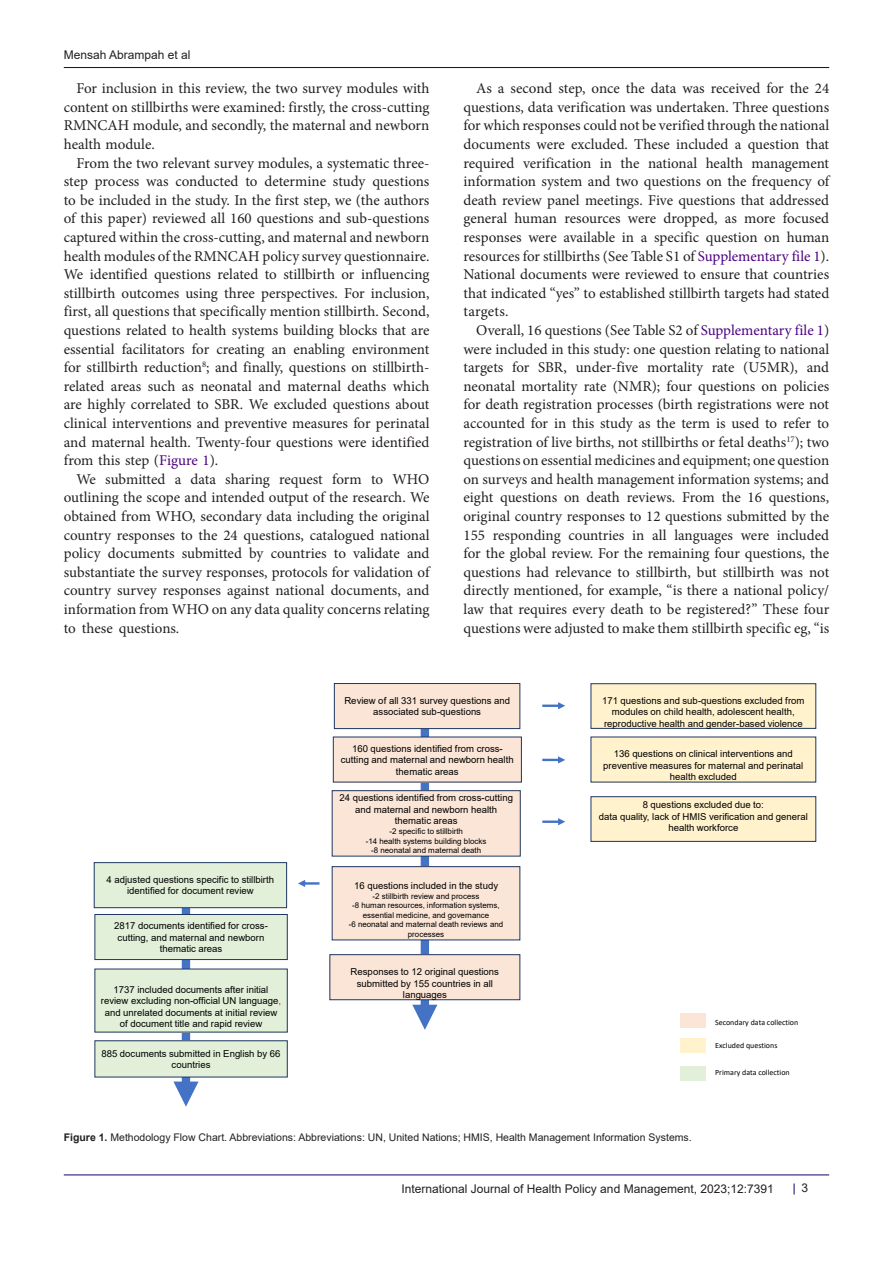
<style>
.page{position:relative;width:893px;height:1263px;background:#fff}
.page>*{position:absolute;margin:0;border:0;box-sizing:border-box;transform-origin:0 0}
.annotation_text{font:15px/18.6px "Minion Pro";color:#231f20;text-align:justify}
.t1{font:12px "Arial";color:#231f20}
.t2{font:10.5px "Arial";color:#231f20}
.t3{font:9.6px/11.6px "Arial";color:#000;text-align:center}
.t4{font:7.95px/9.6px "Arial";color:#000;text-align:center}
.t5{font:7.95px "Calibri";color:#000}
.s1{color:#4b0082}
.s2{color:#f00}
.s3{font-weight:700}
</style>
<div class="page">
<hr style="left:64px;top:67px;width:765px;height:1px;background:#190066">
<hr style="left:64px;top:1175px;width:765px;height:1px;background:#190066">
<div style="left:591px;top:684px;width:225px;height:44px;background:#fff2cc"></div>
<div style="left:591px;top:683px;width:225px;height:46px;border:1px solid #1f3763"></div>
<div style="left:591px;top:737px;width:225px;height:45px;background:#fff2cc"></div>
<div style="left:591px;top:797px;width:225px;height:44px;background:#fff2cc"></div>
<div style="left:591px;top:796px;width:225px;height:46px;border:1px solid #1f3763"></div>
<svg style="left:542px;top:756px;width:23px;height:7px"></svg>
<svg style="left:542px;top:702px;width:23px;height:7px"></svg>
<svg style="left:542px;top:818px;width:23px;height:7px"></svg>
<svg style="left:412px;top:729px;width:25px;height:301px"></svg>
<div style="left:334px;top:683px;width:186px;height:45px;background:#fbe5d6"></div>
<div style="left:334px;top:683px;width:186px;height:46px;border:1px solid #1f3763"></div>
<div style="left:333px;top:737px;width:188px;height:45px;background:#fbe5d6"></div>
<div style="left:332px;top:791px;width:188px;height:65px;background:#fbe5d6"></div>
<div style="left:332px;top:790px;width:189px;height:66px;border:1px solid #1f3763"></div>
<div style="left:332px;top:867px;width:188px;height:73px;background:#fbe5d6"></div>
<div style="left:332px;top:866px;width:188px;height:74px;border:1px solid #1f3763"></div>
<div style="left:330px;top:955px;width:190px;height:45px;background:#fbe5d6"></div>
<div style="left:329px;top:954px;width:191px;height:46px;border:1px solid #1f3763"></div>
<svg style="left:173px;top:908px;width:26px;height:199px"></svg>
<div style="left:94px;top:863px;width:193px;height:45px;background:#e2f0d9"></div>
<div style="left:94px;top:862px;width:193px;height:46px;border:1px solid #1f3763"></div>
<div style="left:95px;top:914px;width:192px;height:45px;background:#e2f0d9"></div>
<div style="left:94px;top:914px;width:194px;height:46px;border:1px solid #1f3763"></div>
<div style="left:95px;top:969px;width:192px;height:63px;background:#e2f0d9"></div>
<div style="left:95px;top:1041px;width:192px;height:36px;background:#e2f0d9"></div>
<div style="left:94px;top:1040px;width:194px;height:37px;border:1px solid #1f3763"></div>
<svg style="left:298px;top:880px;width:21px;height:7px"></svg>
<div style="left:680px;top:1013px;width:26px;height:14px;background:#fbe5d6"></div>
<div style="left:680px;top:1038px;width:26px;height:15px;background:#fff2cc"></div>
<div style="left:680px;top:1066px;width:26px;height:15px;background:#e2f0d9"></div>
<p class="t1" style="left:64px;top:46px;width:128px">Mensah Abrampah et al</p>
<p class="annotation_text" style="left:64px;top:79px;width:367px;text-indent:13px">For inclusion in this review, the two survey modules with content on stillbirths were examined: firstly, the cross-cutting RMNCAH module, and secondly, the maternal and newborn health module.</p>
<p class="annotation_text" style="left:64px;top:154px;width:367px;text-indent:13px">From the two relevant survey modules, a systematic three&shy;step process was conducted to determine study questions to be included in the study. In the first step, we (the authors of this paper) reviewed all 160 questions and sub-questions captured within the cross-cutting, and maternal and newborn health modules of the RMNCAH policy survey questionnaire.<br>We identified questions related to stillbirth or influencing stillbirth outcomes using three perspectives. For inclusion, first, all questions that specifically mention stillbirth. Second, questions related to health systems building blocks that are essential facilitators for creating an enabling environment for stillbirth reduction<sup>8</sup>; and finally, questions on stillbirth&shy;related areas such as neonatal and maternal deaths which are highly correlated to SBR. We excluded questions about clinical interventions and preventive measures for perinatal and maternal health. Twenty-four questions were identified from this step (<span class="s1">Figure 1</span>).</p>
<p class="annotation_text" style="left:64px;top:470px;width:367px;text-indent:13px">We submitted a data sharing request form to WHO outlining the scope and intended output of the research. We obtained from WHO, secondary data including the original country responses to the 24 questions, catalogued national policy documents submitted by countries to validate and substantiate the survey responses, protocols for validation of country survey responses against national documents, and information from WHO on any data quality concerns relating to these questions.</p>
<p class="annotation_text" style="left:463px;top:79px;width:367px;text-indent:13px">As a second step, once the data was received for the 24 questions, data verification was undertaken. Three questions for which responses could not be verified through the national documents were excluded. These included a question that required verification in the national health management information system and two questions on the frequency of death review panel meetings. Five questions that addressed general human resources were dropped, as more focused responses were available in a specific question on human resources for stillbirths (See Table S1 of <span class="s1">Supplementary file 1</span>).<br>National documents were reviewed to ensure that countries that indicated “yes” to established stillbirth targets had stated targets.</p>
<p class="annotation_text" style="left:463px;top:321px;width:367px;text-indent:13px">Overall, 16 questions (See Table S2 of <span class="s1">Supplementary file 1</span>) were included in this study: one question relating to national targets for SBR, under-five mortality rate (U5MR), and neonatal mortality rate (NMR); four questions on policies for death registration processes (birth registrations were not accounted for in this study as the term is used to refer to registration of live births, not stillbirths or fetal deaths<sup>17</sup>); two questions on essential medicines and equipment; one question on surveys and health management information systems; and eight questions on death reviews. From the 16 questions, original country responses to 12 questions submitted by the 155 responding countries in all languages were included for the global review. For the remaining four questions, the questions had relevance to stillbirth, but stillbirth was not directly mentioned, for example, “is there a national policy/ law that requires every death to be registered?” These four questions were adjusted to make them stillbirth specific eg, “is</p>
<p class="t3" style="left:107px;top:874px;width:169px">4 adjusted questions specific to stillbirth identified for document review</p>
<p class="t3" style="left:114px;top:920px;width:155px">2817 documents identified for cross&shy;cutting, and maternal and newborn thematic areas</p>
<p class="t3" style="left:101px;top:983px;width:182px">1737 included documents after initial review excluding non-official UN language<span class="s2">, </span>and unrelated documents at initial review of document title and rapid review</p>
<p class="t3" style="left:101px;top:1047px;width:181px">885 documents submitted in English by 66 countries</p>
<p class="t3" style="left:344px;top:695px;width:167px">Review of all 331 survey questions and associated sub-questions</p>
<p class="t3" style="left:341px;top:742px;width:174px">160 questions identified from cross&shy;cutting and maternal and newborn health thematic areas</p>
<p class="t3" style="left:339px;top:792px;width:175px">24 questions identified from cross-cutting and maternal and newborn health thematic areas</p>
<p class="t4" style="left:366px;top:826px;width:122px">-2 specific to stillbirth<br>-14 health systems building blocks -8 neonatal and maternal death</p>
<p class="t3" style="left:354px;top:879px;width:145px">16 questions included in the study</p>
<p class="t4" style="left:349px;top:891px;width:156px">-2 stillbirth review and process<br>-8 human resources, information systems, essential medicine, and governance<br>-6 neonatal and maternal death reviews and processes</p>
<p class="t3" style="left:351px;top:966px;width:150px">Responses to 12 original questions submitted by 155 countries in all languages</p>
<p class="t3" style="left:602px;top:695px;width:204px">171 questions and sub-questions excluded from modules on child health, adolescent health, reproductive health and gender-based violence</p>
<p class="t3" style="left:603px;top:748px;width:202px">136 questions on clinical interventions and preventive measures for maternal and perinatal health excluded</p>
<p class="t3" style="left:599px;top:799px;width:210px">8 questions excluded due to:<br>data quality, lack of HMIS verification and general health workforce</p>
<p class="t5" style="left:715px;top:1016px;width:85px">Secondary data collection</p>
<p class="t5" style="left:715px;top:1040px;width:64px">Excluded questions</p>
<p class="t5" style="left:715px;top:1066px;width:76px">Primary data collection</p>
<p class="t2" style="left:64px;top:1130px;width:629px"><span class="s3">Figure 1.</span> Methodology Flow Chart. Abbreviations: Abbreviations: UN, United Nations; HMIS, Health Management Information Systems.</p>
<p class="t1" style="left:402px;top:1180px;width:374px">International Journal of Health Policy and Management, 2023;12:7391</p>
<p class="t1" style="left:801px;top:1180px;width:8px">3</p>
</div>
